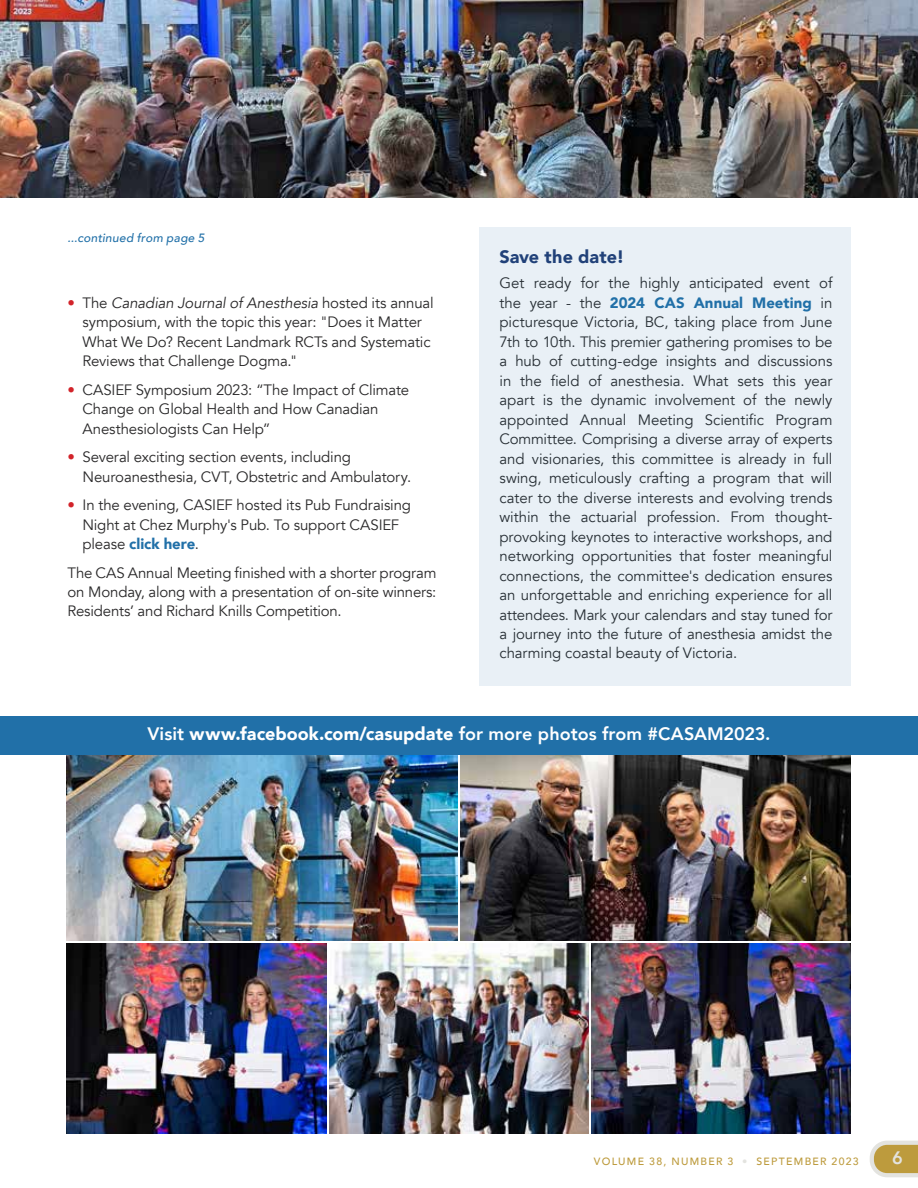
<style>
.page{position:relative;width:918px;height:1188px;background:#fff}
.page>*{position:absolute;margin:0;border:0;box-sizing:border-box;transform-origin:0 0}
.t1{font:800 18px "Avenir";letter-spacing:.005em;color:#fff}
.t2{font:900 18px "Avenir";color:#213c74}
.t3{font:800 18px "Avenir";color:#e3e3df}
.t4{font:15px/19.5px "Avenir";letter-spacing:-.01em;color:#292829}
.t5{font:italic 500 12px "Avenir";letter-spacing:.02em;color:#2170a8}
.t6{font:500 10.5px "Avenir";letter-spacing:.12em;color:#bd9b3d}
.s1{color:#d2232a}
.s2{font-style:italic}
.s3{font-weight:900;color:#2170a8}
.s4{font-weight:900}
.s5{color:#e3e3df}
</style>
<div class="page">
<svg style="left:870px;top:1141px;width:48px;height:36px;background:#cbb473"></svg>
<img style="left:67px;top:943px;width:259px;height:190px">
<img style="left:329px;top:943px;width:259px;height:190px">
<img style="left:592px;top:943px;width:259px;height:190px">
<img style="left:67px;top:755px;width:390px;height:185px">
<img style="left:460px;top:755px;width:391px;height:185px">
<div style="left:0;top:716px;width:918px;height:39px;background:#2170a8"></div>
<div style="left:479px;top:227px;width:371px;height:459px;background:#e9f0f6"></div>
<img style="left:0;top:0;width:918px;height:198px">
<p class="t5" style="left:68px;top:231px;width:139px">...continued from page 5</p>
<p class="t4" style="left:82px;top:293px;width:353px;text-indent:-15px"><span class="s1">•</span> The <span class="s2">Canadian Journal of Anesthesia</span> hosted its annual symposium, with the topic this year: "Does it Matter What We Do? Recent Landmark RCTs and Systematic Reviews that Challenge Dogma."</p>
<p class="t4" style="left:82px;top:380px;width:328px;text-indent:-15px"><span class="s1">•</span> CASIEF Symposium 2023: “The Impact of Climate<br>Change on Global Health and How Canadian<br>Anesthesiologists Can Help”</p>
<p class="t4" style="left:82px;top:447px;width:330px;text-indent:-15px"><span class="s1">•</span> Several exciting section events, including<br>Neuroanesthesia, CVT, Obstetric and Ambulatory.</p>
<p class="t4" style="left:82px;top:495px;width:330px;text-indent:-15px"><span class="s1">•</span> In the evening, CASIEF hosted its Pub Fundraising<br>Night at Chez Murphy's Pub. To support CASIEF please <span class="s3">click here</span>.</p>
<p class="t4" style="left:68px;top:563px;width:371px;text-align:justify">The CAS Annual Meeting finished with a shorter program on Monday, along with a presentation of on-site winners:<br>Residents’ and Richard Knills Competition.</p>
<p class="t2" style="left:500px;top:241px;width:126px">Save the date!</p>
<p class="t4" style="left:500px;top:273px;width:335px;text-align:justify">Get ready for the highly anticipated event of the year - the <span class="s3">2024 CAS Annual Meeting</span> in picturesque Victoria, BC, taking place from June 7th to 10th. This premier gathering promises to be a hub of cutting-edge insights and discussions in the field of anesthesia. What sets this year apart is the dynamic involvement of the newly appointed Annual Meeting Scientific Program Committee. Comprising a diverse array of experts and visionaries, this committee is already in full swing, meticulously crafting a program that will cater to the diverse interests and evolving trends within the actuarial profession. From thought&shy;provoking keynotes to interactive workshops, and networking opportunities that foster meaningful connections, the committee's dedication ensures an unforgettable and enriching experience for all attendees. Mark your calendars and stay tuned for a journey into the future of anesthesia amidst the charming coastal beauty of Victoria.</p>
<p class="t1" style="left:147px;top:720px;width:625px">Visit <span class="s4">www.facebook.com/casupdate</span> for more photos from #CASAM2023.</p>
<p class="t6" style="left:594px;top:1152px;width:266px">VOLUME 38, NUMBER 3 <span class="s5">•</span> SEPTEMBER 2023</p>
<p class="t3" style="left:892px;top:1144px;width:12px">6</p>
</div>
